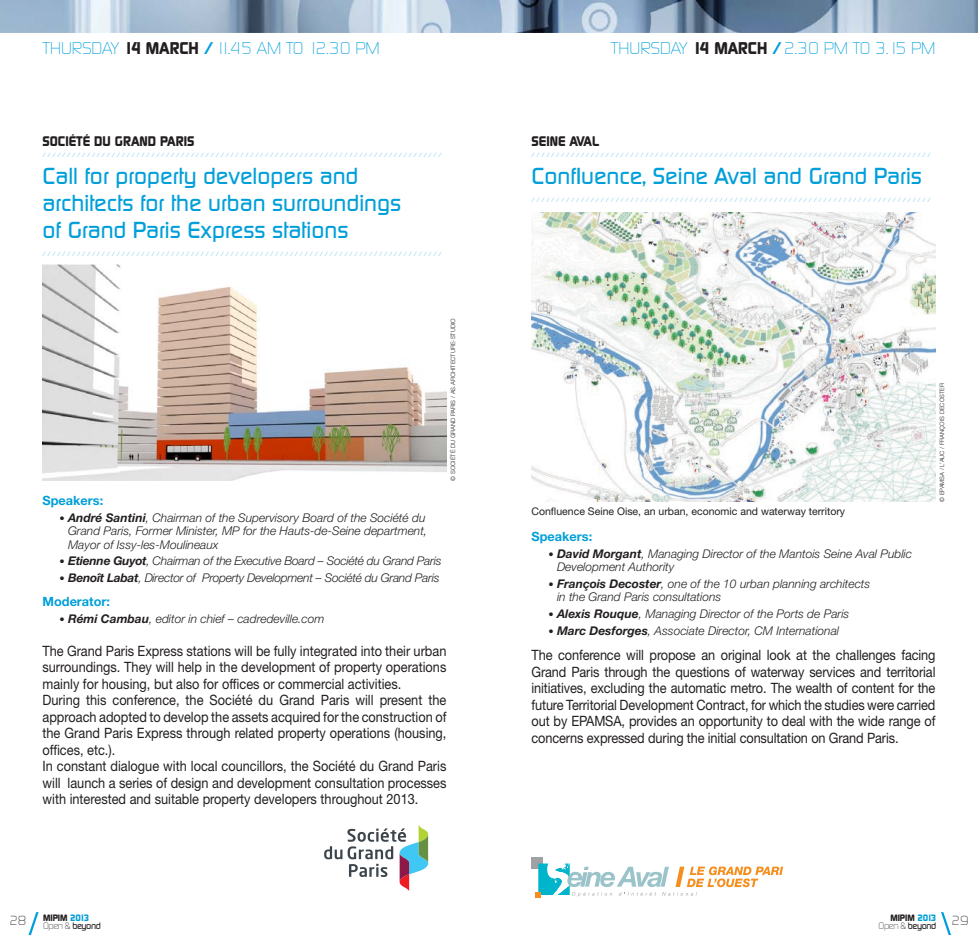
<style>
.page{position:relative;width:978px;height:944px;background:#fff}
.page>*{position:absolute;margin:0;border:0;box-sizing:border-box;transform-origin:0 0}
.t1{font:500 22.5px/27px "Digital";color:#009fda}
.t2{font:300 16.5px "Digital";color:#009fda}
.t3{font:14.25px/16.5px "Helvetica Neue LT Std";color:#231f20;text-align:justify;scale:.9 1}
.t4{font:700 13.5px "Digital";color:#231f20}
.t5{font:700 12.75px "Helvetica Neue LT Std";color:#009fda}
.t6{font:300 12.75px "Digital";color:#231f20}
.t7{font:italic 300 12px/13.5px "Helvetica Neue LT Std";color:#231f20}
.t8{font:italic 300 12px "Helvetica Neue LT Std";letter-spacing:-.02em;color:#231f20}
.t9{font:10.5px "Helvetica Neue LT Std";color:#231f20}
.t10{font:500 9px/7.5px "Digital";letter-spacing:-.05em;color:#231f20}
.t11{font:700 9px "Digital";color:#231f20}
.t12{font:300 6px "Digital";color:#009fda}
.t13{font:300 6px "Helvetica Neue LT Std";color:#231f20}
.s1{font-weight:700;color:#231f20}
.s2{font-weight:700}
.s3{font-weight:400;font-style:normal;font-size:10.5px}
.s4{font-weight:700;color:#009fda}
.s5{font-weight:300}
.s6{color:#009fda}
.s7{font-weight:300;font-size:12.75px}
</style>
<div class="page">
<svg style="left:28px;top:912px;width:11px;height:23px"></svg>
<svg style="left:941px;top:912px;width:10px;height:23px"></svg>
<img style="left:0;top:0;width:978px;height:33px">
<svg style="left:324px;top:824px;width:104px;height:67px"></svg>
<img style="left:43px;top:265px;width:403px;height:215px">
<div style="left:531px;top:857px;width:12px;height:11px;background:#a0a1a5"></div>
<svg style="left:535px;top:863px;width:248px;height:34px"></svg>
<img style="left:531px;top:213px;width:404px;height:289px">
<p class="t2" style="left:43px;top:39px;width:41px">THURSDA</p>
<p class="t2" style="left:111px;top:39px;width:257px">Y <span class="s1">14 MARCH</span> <span class="s2">/</span>11.45 AM TO 12.30 PM</p>
<p class="t2" style="left:611px;top:39px;width:41px">THURSDA</p>
<p class="t2" style="left:679px;top:39px;width:244px">Y <span class="s1">14 MARCH</span> <span class="s2">/</span>2.30 PM TO 3.15 PM</p>
<p class="t4" style="left:43px;top:133px;width:90px">SOCIÉTÉ DU GRAND</p>
<p class="t4" style="left:160px;top:133px;width:36px">PARI S</p>
<p class="t12" style="left:43px;top:151px;width:401px">/ / / / / / / / / / / / / / / / / / / / / / / / / / / / / / / / / / / / / / / / / / / / / / / / / / / / / / / / / / / / / / / / / / / / / / / / / / / / / / / / /</p>
<h1 class="t1" style="left:43px;top:162px;width:360px">Call for property developers and architects for the urban surroundings of Grand Paris Express stations</h1>
<p class="t12" style="left:43px;top:251px;width:401px">/ / / / / / / / / / / / / / / / / / / / / / / / / / / / / / / / / / / / / / / / / / / / / / / / / / / / / / / / / / / / / / / / / / / / / / / / / / / / / / / / /</p>
<p class="t13" style="left:449px;top:480px;width:163px;rotate:-90deg">© Société du Grand Paris / As.architecture-studio</p>
<p class="t5" style="left:43px;top:492px;width:62px">Speakers:</p>
<p class="t7" style="left:68px;top:510px;width:361px;text-indent:-9px"><span class="s3">•</span> <span class="s2">André Santini</span>, Chairman of the Supervisory Board of the Société du<br>Grand Paris, Former Minister, MP for the Hauts-de-Seine department,<br>Mayor of Issy-les-Moulineaux</p>
<p class="t8" style="left:60px;top:554px;width:384px"><span class="s3">•</span> <span class="s2">Etienne Guyot</span>, Chairman of the Executive Board – Société du Grand Paris</p>
<p class="t8" style="left:60px;top:571px;width:381px"><span class="s3">•</span> <span class="s2">Benoît Labat</span>, Director of Property Development – Société du Grand Paris</p>
<p class="t5" style="left:43px;top:593px;width:69px">Moderator:</p>
<p class="t7" style="left:60px;top:612px;width:266px"><span class="s3">•</span> <span class="s2">Rémi Cambau</span>, editor in chief – cadredeville.com</p>
<p class="t3" style="left:43px;top:642px;width:450px;text-align:left">The Grand Paris Express stations will be fully integrated into their urban surroundings. They will help in the development of property operations mainly for housing, but also for offices or commercial activities.<br>During this conference, the Société du Grand Paris will present the approach adopted to develop the assets acquired for the construction of the Grand Paris Express through related property operations (housing, offices, etc.).<br>In constant dialogue with local councillors, the Société du Grand Paris will launch a series of design and development consultation processes with interested and suitable property developers throughout 2013.</p>
<p class="t4" style="left:531px;top:133px;width:69px">SEINE AVAL</p>
<p class="t12" style="left:531px;top:151px;width:401px">/ / / / / / / / / / / / / / / / / / / / / / / / / / / / / / / / / / / / / / / / / / / / / / / / / / / / / / / / / / / / / / / / / / / / / / / / / / / / / / / / /</p>
<h1 class="t1" style="left:531px;top:162px;width:392px">Conffluence, Seine Aval and Grand Paris</h1>
<p class="t12" style="left:531px;top:197px;width:401px">/ / / / / / / / / / / / / / / / / / / / / / / / / / / / / / / / / / / / / / / / / / / / / / / / / / / / / / / / / / / / / / / / / / / / / / / / / / / / / / / / /</p>
<p class="t9" style="left:531px;top:505px;width:315px">Confluence Seine Oise, an urban, economic and waterway territory</p>
<p class="t13" style="left:938px;top:502px;width:119px;rotate:-90deg">© Epamsa / L’AUC / François Decoster</p>
<p class="t5" style="left:531px;top:528px;width:62px">Speakers:</p>
<p class="t7" style="left:557px;top:546px;width:356px;text-indent:-9px"><span class="s3">•</span> <span class="s2">David Morgant</span>, Managing Director of the Mantois Seine Aval Public<br>Development Authority</p>
<p class="t7" style="left:557px;top:577px;width:315px;text-indent:-9px"><span class="s3">•</span> <span class="s2">François Decoster</span>, one of the 10 urban planning architects in the Grand Paris consultations</p>
<p class="t7" style="left:549px;top:607px;width:302px"><span class="s3">•</span> <span class="s2">Alexis Rouque</span>, Managing Director of the Ports de Paris</p>
<p class="t7" style="left:549px;top:624px;width:292px"><span class="s3">•</span> <span class="s2">Marc Desforges</span>, Associate Director, CM International</p>
<p class="t3" style="left:531px;top:647px;width:450px">The conference will propose an original look at the challenges facing Grand Paris through the questions of waterway services and territorial initiatives, excluding the automatic metro. The wealth of content for the future Territorial Development Contract, for which the studies were carried out by EPAMSA, provides an opportunity to deal with the wide range of concerns expressed during the initial consultation on Grand Paris.</p>
<p class="t6" style="left:9px;top:913px;width:18px">28</p>
<p class="t10" style="left:43px;top:914px;width:59px"><span class="s2">MIPIM</span> <span class="s4">2013<br></span><span class="s5">OPEN &amp;</span> beyond</p>
<p class="t10" style="left:879px;top:922px;width:59px"><span class="s5">OPEN &amp;</span> beyond</p>
<p class="t11" style="left:890px;top:913px;width:80px">MIPIM <span class="s6">2013</span> <span class="s7">29</span></p>
</div>
